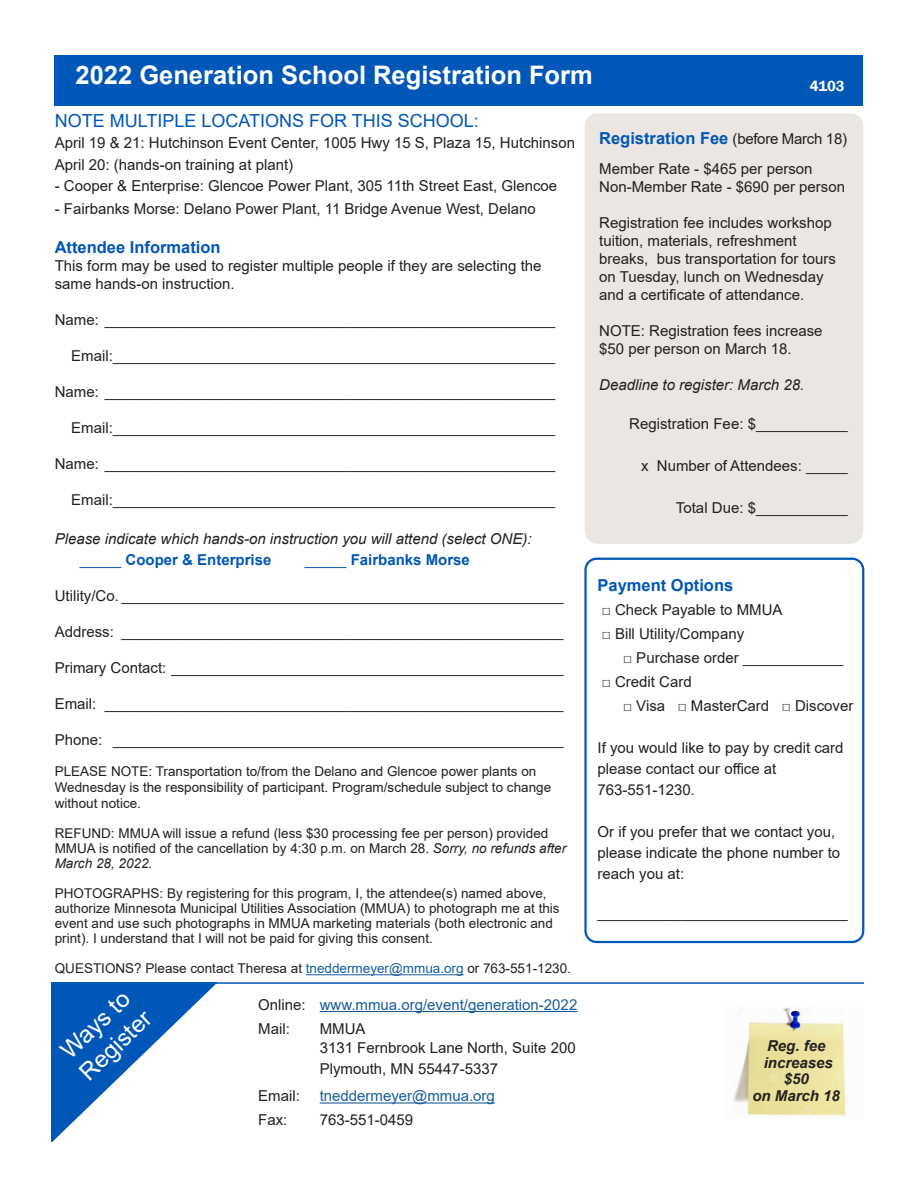
<style>
.page{position:relative;width:918px;height:1188px;background:#fff}
.page>*{position:absolute;margin:0;border:0;box-sizing:border-box;transform-origin:0 0}
.MMUA_Headline_18{font:700 25.5px "Arial";color:#fff}
.Brochure_Registratio{font:24px "Arial";color:#fff}
.MMUA_Headline_12{font:18px "Arial";color:#0057b7}
.Brochure_Registratio-2{font:700 16.5px "Arial";color:#0057b7}
.MMUA_Headline_12-2{font:700 16.5px "Arial";color:#0057b7}
.MMUA_Headline_12-3{font:15.15px "Arial";color:#231f20}
.Brochure_Registratio-3{font:15px/18px "Arial";color:#231f20}
.MMUA_Headline_12-4{font:15px "Arial";color:#231f20}
.Brochure_Registratio-4{font:italic 15px "Arial";color:#231f20}
.Brochure_Registratio-5{font:15px "Arial";color:#175d9e}
.Brochure_Registratio-6{font:700 15px "Arial";color:#0057b7}
.Brochure_Registratio-7{font:italic 700 15px "Arial";color:#231f20}
.MMUA_Headline_18-2{font:600 15px "Franklin Gothic";color:#fff}
.Brochure_Registratio-8{font:13.5px/15px "Arial";color:#231f20}
.s1{font-weight:400}
.s2{font-style:italic}
.s3{color:#175d9e}
.s4{color:#231f20}
.s5{font-weight:400;font-size:15px;color:#231f20}
</style>
<div class="page">
<div style="left:584px;top:558px;width:280px;height:385px;border:2px solid #0057b7;border-radius:11px"></div>
<div style="left:55px;top:55px;width:808px;height:50px;background:#0057b7"></div>
<div style="left:585px;top:113px;width:278px;height:431px;background:#ebe6e1;border-radius:13px"></div>
<hr style="left:306px;top:974px;width:158px;height:1px;background:#175d9e">
<svg style="left:51px;top:982px;width:165px;height:160px;fill:#0057b7"></svg>
<hr style="left:320px;top:1011px;width:257px;height:1px;background:#175d9e">
<hr style="left:320px;top:1102px;width:175px;height:2px;background:#175d9e">
<img style="left:733px;top:1007px;width:116px;height:111px">
<hr style="left:54px;top:982px;width:810px;height:2px;background:#0057b7">
<p class="MMUA_Headline_18" style="left:76px;top:57px;width:519px">2022 Generation School Registration Form</p>
<p class="MMUA_Headline_18-2" style="left:810px;top:76px;width:36px">4103</p>
<p class="MMUA_Headline_12" style="left:55px;top:108px;width:426px">NOTE MULTIPLE LOCATIONS FOR THIS SCHOOL:</p>
<p class="MMUA_Headline_12-3" style="left:55px;top:132px;width:522px">April 19 &amp; 21: Hutchinson Event Center, 1005 Hwy 15 S, Plaza 15, Hutchinson</p>
<p class="MMUA_Headline_12-3" style="left:55px;top:154px;width:240px">April 20: (hands-on training at plant)</p>
<p class="MMUA_Headline_12-4" style="left:55px;top:175px;width:504px">- Cooper &amp; Enterprise: Glencoe Power Plant, 305 11th Street East, Glencoe</p>
<p class="MMUA_Headline_12-4" style="left:55px;top:198px;width:483px">- Fairbanks Morse: Delano Power Plant, 11 Bridge Avenue West, Delano</p>
<p class="MMUA_Headline_12-2" style="left:55px;top:235px;width:167px">Attendee Information</p>
<p class="Brochure_Registratio-3" style="left:55px;top:256px;width:488px">This form may be used to register multiple people if they are selecting the same hands-on instruction.</p>
<p class="Brochure_Registratio-3" style="left:55px;top:310px;width:502px">Name: ______________________________________________________</p>
<p class="Brochure_Registratio-3" style="left:71px;top:346px;width:485px">Email:_____________________________________________________</p>
<p class="Brochure_Registratio-3" style="left:55px;top:382px;width:502px">Name: ______________________________________________________</p>
<p class="Brochure_Registratio-3" style="left:71px;top:418px;width:485px">Email:_____________________________________________________</p>
<p class="Brochure_Registratio-3" style="left:55px;top:454px;width:502px">Name: ______________________________________________________</p>
<p class="Brochure_Registratio-3" style="left:71px;top:490px;width:485px">Email:_____________________________________________________</p>
<p class="Brochure_Registratio-4" style="left:55px;top:529px;width:478px">Please indicate which hands-on instruction you will attend (select ONE):</p>
<p class="Brochure_Registratio-6" style="left:80px;top:549px;width:193px"><span class="s1">_____</span> Cooper &amp; Enterprise</p>
<p class="Brochure_Registratio-6" style="left:305px;top:549px;width:167px"><span class="s1">_____</span> Fairbanks Morse</p>
<p class="Brochure_Registratio-3" style="left:55px;top:586px;width:510px">Utility/Co. _____________________________________________________</p>
<p class="Brochure_Registratio-3" style="left:55px;top:622px;width:510px">Address: _____________________________________________________</p>
<p class="Brochure_Registratio-3" style="left:55px;top:658px;width:510px">Primary Contact: _______________________________________________</p>
<p class="Brochure_Registratio-3" style="left:55px;top:694px;width:510px">Email: _______________________________________________________</p>
<p class="Brochure_Registratio-3" style="left:55px;top:730px;width:510px">Phone: ______________________________________________________</p>
<p class="Brochure_Registratio-8" style="left:55px;top:763px;width:498px;line-height:16.2px">PLEASE NOTE: Transportation to/from the Delano and Glencoe power plants on<br>Wednesday is the responsibility of participant. Program/schedule subject to change without notice.</p>
<p class="Brochure_Registratio-8" style="left:55px;top:826px;width:513px">REFUND: MMUA will issue a refund (less $30 processing fee per person) provided<br>MMUA is notified of the cancellation by 4:30 p.m. on March 28. <span class="s2">Sorry, no refunds after<br>March 28, 2022.</span></p>
<p class="Brochure_Registratio-8" style="left:55px;top:886px;width:506px">PHOTOGRAPHS: By registering for this program, I, the attendee(s) named above, authorize Minnesota Municipal Utilities Association (MMUA) to photograph me at this event and use such photographs in MMUA marketing materials (both electronic and print). I understand that I will not be paid for giving this consent.</p>
<p class="Brochure_Registratio-8" style="left:55px;top:961px;width:518px">QUESTIONS? Please contact Theresa at <span class="s3">tneddermeyer@mmua.org</span> or 763-551-1230.</p>
<p class="Brochure_Registratio" style="left:53px;top:1042px;width:87px;rotate:-44deg">Ways to</p>
<p class="Brochure_Registratio" style="left:72px;top:1064px;width:91px;rotate:-44deg">Register</p>
<p class="Brochure_Registratio-5" style="left:258px;top:994px;width:321px"><span class="s4">Online:</span> www.mmua.org/event/generation-2022</p>
<p class="Brochure_Registratio-3" style="left:258px;top:1020px;width:33px">Mail:</p>
<p class="Brochure_Registratio-3" style="left:320px;top:1020px;width:47px">MMUA</p>
<p class="Brochure_Registratio-3" style="left:320px;top:1039px;width:257px">3131 Fernbrook Lane North, Suite 200</p>
<p class="Brochure_Registratio-3" style="left:320px;top:1060px;width:180px">Plymouth, MN 55447-5337</p>
<p class="Brochure_Registratio-3" style="left:258px;top:1087px;width:43px">Email:</p>
<p class="Brochure_Registratio-5" style="left:320px;top:1086px;width:177px">tneddermeyer@mmua.org</p>
<p class="Brochure_Registratio-3" style="left:258px;top:1111px;width:31px">Fax:</p>
<p class="Brochure_Registratio-3" style="left:320px;top:1111px;width:95px">763-551-0459</p>
<p class="Brochure_Registratio-2" style="left:599px;top:127px;width:249px">Registration Fee <span class="s5">(before March 18)</span></p>
<p class="Brochure_Registratio-3" style="left:599px;top:160px;width:215px">Member Rate - $465 per person</p>
<p class="Brochure_Registratio-3" style="left:599px;top:178px;width:247px">Non-Member Rate - $690 per person</p>
<p class="Brochure_Registratio-3" style="left:599px;top:214px;width:238px">Registration fee includes workshop tuition, materials, refreshment breaks, bus transportation for tours on Tuesday, lunch on Wednesday and a certificate of attendance.</p>
<p class="Brochure_Registratio-3" style="left:599px;top:322px;width:225px">NOTE: Registration fees increase $50 per person on March 18.</p>
<p class="Brochure_Registratio-4" style="left:599px;top:375px;width:207px">Deadline to register: March 28.</p>
<p class="Brochure_Registratio-3" style="left:629px;top:415px;width:220px">Registration Fee: $___________</p>
<p class="Brochure_Registratio-3" style="left:641px;top:457px;width:208px">x Number of Attendees: _____</p>
<p class="Brochure_Registratio-3" style="left:676px;top:499px;width:173px">Total Due: $___________</p>
<p class="Brochure_Registratio-2" style="left:598px;top:574px;width:137px">Payment Options</p>
<p class="Brochure_Registratio-3" style="left:602px;top:601px;width:182px">□ Check Payable to MMUA</p>
<p class="Brochure_Registratio-3" style="left:602px;top:625px;width:144px">□ Bill Utility/Company</p>
<p class="Brochure_Registratio-3" style="left:623px;top:649px;width:222px">□ Purchase order ____________</p>
<p class="Brochure_Registratio-3" style="left:602px;top:673px;width:91px">□ Credit Card</p>
<p class="Brochure_Registratio-3" style="left:623px;top:697px;width:232px">□ Visa □ MasterCard □ Discover</p>
<p class="Brochure_Registratio-3" style="left:598px;top:737px;width:247px;line-height:21px">If you would like to pay by credit card please contact our office at</p>
<p class="Brochure_Registratio-3" style="left:598px;top:781px;width:99px">763-551-1230.</p>
<p class="Brochure_Registratio-3" style="left:598px;top:821px;width:244px;line-height:21px">Or if you prefer that we contact you, please indicate the phone number to reach you at:</p>
<p class="Brochure_Registratio-3" style="left:598px;top:904px;width:252px">______________________________</p>
<p class="Brochure_Registratio-7" style="left:767px;top:1036px;width:60px">Reg. fee</p>
<p class="Brochure_Registratio-7" style="left:764px;top:1052px;width:71px">increases</p>
<p class="Brochure_Registratio-7" style="left:784px;top:1069px;width:27px">$50</p>
<p class="Brochure_Registratio-7" style="left:752px;top:1085px;width:89px">on March 18</p>
</div>
